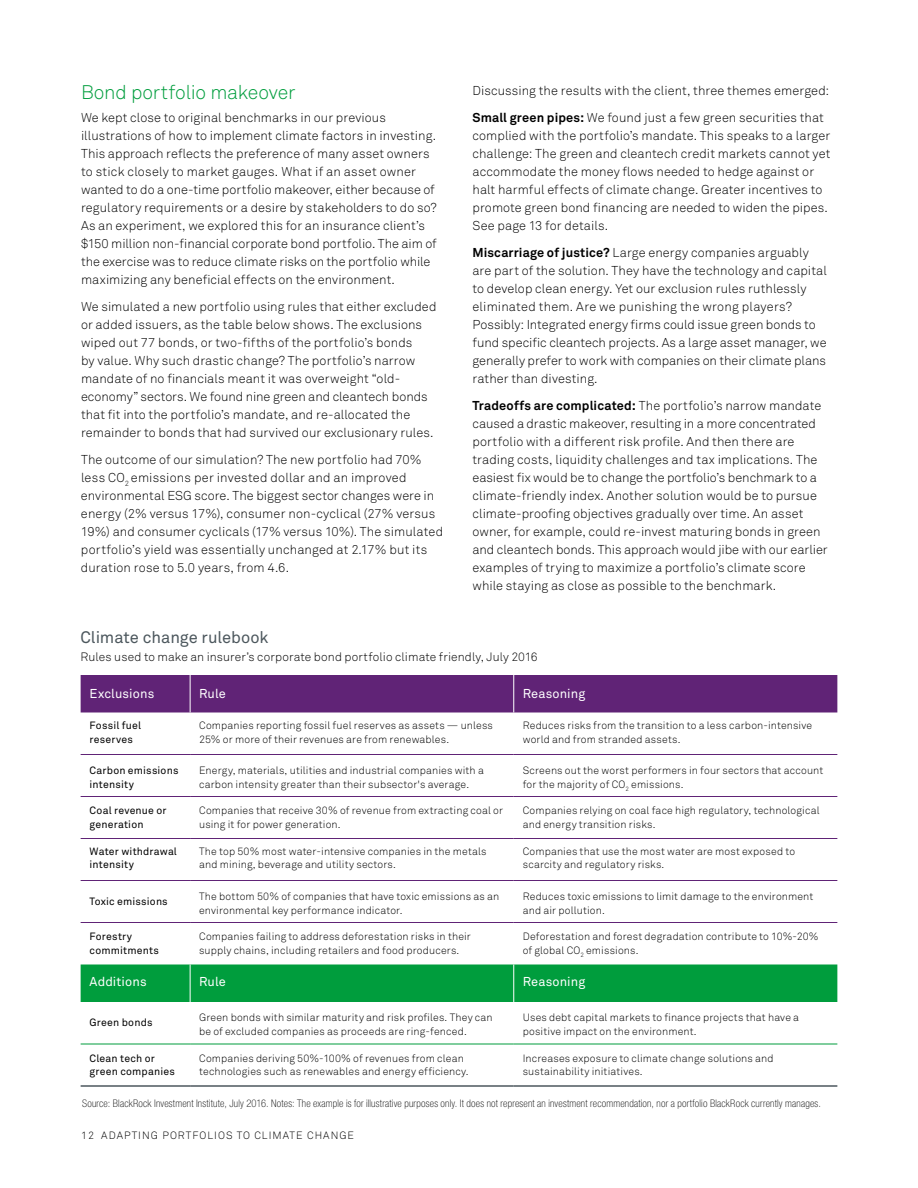
<style>
.page{position:relative;width:918px;height:1188px;background:#fff}
.page>*{position:absolute;margin:0;border:0;box-sizing:border-box;transform-origin:0 0}
.t1{font:19.5px "Akkurat Light Pro";letter-spacing:-.01em;color:#009d3d}
.t2{font:16.5px "Akkurat Pro";color:#4c575d}
.t3{font:12.75px/18px "Akkurat Light Pro";letter-spacing:.005em;color:#000}
.t4{font:12.75px "Akkurat Pro";letter-spacing:.01em;color:#fff}
.t5{font:12px "Akkurat Light Pro";letter-spacing:.01em;color:#000}
.t6{font:10.5px/13.5px "Akkurat Light Pro";letter-spacing:.015em;color:#000}
.t7{font:100 condensed 10.5px "Helvetica Neue LT Std";letter-spacing:.02em;color:#000}
.t8{font:10.5px/13.5px "Akkurat Pro";letter-spacing:.02em;color:#000}
.t9{font:10.5px "Akkurat Light Pro";letter-spacing:.1em;color:#000}
.s1{font-family:"Akkurat Pro";font-weight:700}
</style>
<div class="page">
<div style="left:81px;top:675px;width:756px;height:37px;background:#602376"></div>
<div style="left:81px;top:964px;width:756px;height:38px;background:#009d3d"></div>
<hr style="left:81px;top:754px;width:109px;height:1px;background:#602376">
<hr style="left:190px;top:754px;width:324px;height:1px;background:#602376">
<hr style="left:514px;top:754px;width:323px;height:1px;background:#602376">
<hr style="left:81px;top:796px;width:109px;height:1px;background:#602376">
<hr style="left:190px;top:796px;width:324px;height:1px;background:#602376">
<hr style="left:514px;top:796px;width:323px;height:1px;background:#602376">
<hr style="left:81px;top:838px;width:109px;height:1px;background:#602376">
<hr style="left:190px;top:838px;width:324px;height:1px;background:#602376">
<hr style="left:514px;top:838px;width:323px;height:1px;background:#602376">
<hr style="left:81px;top:880px;width:109px;height:1px;background:#602376">
<hr style="left:190px;top:880px;width:324px;height:1px;background:#602376">
<hr style="left:514px;top:880px;width:323px;height:1px;background:#602376">
<hr style="left:81px;top:922px;width:109px;height:1px;background:#602376">
<hr style="left:190px;top:922px;width:324px;height:1px;background:#602376">
<hr style="left:514px;top:922px;width:323px;height:1px;background:#602376">
<hr style="left:81px;top:1044px;width:109px;height:1px;background:#009d3d">
<hr style="left:190px;top:1044px;width:324px;height:1px;background:#009d3d">
<hr style="left:514px;top:1044px;width:323px;height:1px;background:#009d3d">
<hr style="left:81px;top:1085px;width:109px;height:2px;background:#4c575d">
<hr style="left:190px;top:1085px;width:324px;height:2px;background:#4c575d">
<hr style="left:514px;top:1085px;width:323px;height:2px;background:#4c575d">
<hr style="left:190px;top:675px;width:1px;height:37px;background:#fff">
<hr style="left:513px;top:675px;width:1px;height:37px;background:#fff">
<hr style="left:190px;top:964px;width:1px;height:38px;background:#fff">
<hr style="left:513px;top:964px;width:1px;height:38px;background:#fff">
<h1 class="t1" style="left:81px;top:81px;width:216px">Bond portfolio makeover</h1>
<p class="t3" style="left:81px;top:108px;width:357px">We kept close to original benchmarks in our previous illustrations of how to implement climate factors in investing.<br>This approach reflects the preference of many asset owners to stick closely to market gauges. What if an asset owner wanted to do a one-time portfolio makeover, either because of regulatory requirements or a desire by stakeholders to do so?<br>As an experiment, we explored this for an insurance client’s $150 million non-financial corporate bond portfolio. The aim of the exercise was to reduce climate risks on the portfolio while maximizing any beneficial effects on the environment.</p>
<p class="t3" style="left:81px;top:297px;width:357px">We simulated a new portfolio using rules that either excluded or added issuers, as the table below shows. The exclusions wiped out 77 bonds, or two-fifths of the portfolio’s bonds<br>by value. Why such drastic change? The portfolio’s narrow mandate of no financials meant it was overweight “old&shy;economy” sectors. We found nine green and cleantech bonds that fit into the portfolio’s mandate, and re-allocated the remainder to bonds that had survived our exclusionary rules.</p>
<p class="t3" style="left:81px;top:450px;width:364px">The outcome of our simulation? The new portfolio had 70% less CO<sub>2</sub> emissions per invested dollar and an improved environmental ESG score. The biggest sector changes were in energy (2% versus 17%), consumer non-cyclical (27% versus 19%) and consumer cyclicals (17% versus 10%). The simulated portfolio’s yield was essentially unchanged at 2.17% but its duration rose to 5.0 years, from 4.6.</p>
<p class="t3" style="left:472px;top:77px;width:358px;line-height:27px">Discussing the results with the client, three themes emerged:<br><span class="s1">Small green pipes:</span> We found just a few green securities that</p>
<p class="t3" style="left:472px;top:126px;width:359px">complied with the portfolio’s mandate. This speaks to a larger challenge: The green and cleantech credit markets cannot yet accommodate the money flows needed to hedge against or halt harmful effects of climate change. Greater incentives to promote green bond financing are needed to widen the pipes.<br>See page 13 for details.</p>
<p class="t3" style="left:472px;top:243px;width:356px"><span class="s1">Miscarriage of justice?</span> Large energy companies arguably are part of the solution. They have the technology and capital to develop clean energy. Yet our exclusion rules ruthlessly eliminated them. Are we punishing the wrong players?<br>Possibly: Integrated energy firms could issue green bonds to fund specific cleantech projects. As a large asset manager, we generally prefer to work with companies on their climate plans rather than divesting.</p>
<p class="t3" style="left:472px;top:396px;width:357px"><span class="s1">Tradeoffs are complicated:</span> The portfolio’s narrow mandate caused a drastic makeover, resulting in a more concentrated portfolio with a different risk profile. And then there are trading costs, liquidity challenges and tax implications. The easiest fix would be to change the portfolio’s benchmark to a climate-friendly index. Another solution would be to pursue climate-proofing objectives gradually over time. An asset owner, for example, could re-invest maturing bonds in green and cleantech bonds. This approach would jibe with our earlier examples of trying to maximize a portfolio’s climate score while staying as close as possible to the benchmark.</p>
<p class="t2" style="left:81px;top:628px;width:189px">Climate change rulebook</p>
<p class="t5" style="left:81px;top:650px;width:459px">Rules used to make an insurer’s corporate bond portfolio climate friendly, July 2016</p>
<p class="t4" style="left:90px;top:686px;width:66px">Exclusions</p>
<p class="t4" style="left:199px;top:686px;width:28px">Rule</p>
<p class="t4" style="left:523px;top:686px;width:64px">Reasoning</p>
<p class="t8" style="left:90px;top:719px;width:53px">Fossil fuel reserves</p>
<p class="t6" style="left:199px;top:719px;width:295px">Companies reporting fossil fuel reserves as assets — unless<br>25% or more of their revenues are from renewables.</p>
<p class="t6" style="left:523px;top:719px;width:291px">Reduces risks from the transition to a less carbon-intensive world and from stranded assets.</p>
<p class="t8" style="left:90px;top:764px;width:90px">Carbon emissions intensity</p>
<p class="t6" style="left:199px;top:764px;width:286px">Energy, materials, utilities and industrial companies with a carbon intensity greater than their subsector's average.</p>
<p class="t6" style="left:523px;top:764px;width:302px">Screens out the worst performers in four sectors that account for the majority of CO<sub>2</sub> emissions.</p>
<p class="t8" style="left:90px;top:804px;width:78px">Coal revenue or generation</p>
<p class="t6" style="left:199px;top:804px;width:306px">Companies that receive 30% of revenue from extracting coal or using it for power generation.</p>
<p class="t6" style="left:523px;top:804px;width:298px">Companies relying on coal face high regulatory, technological and energy transition risks.</p>
<p class="t8" style="left:90px;top:845px;width:89px">Water withdrawal intensity</p>
<p class="t6" style="left:199px;top:845px;width:289px">The top 50% most water-intensive companies in the metals and mining, beverage and utility sectors.</p>
<p class="t6" style="left:523px;top:845px;width:274px">Companies that use the most water are most exposed to scarcity and regulatory risks.</p>
<p class="t8" style="left:90px;top:894px;width:80px">Toxic emissions</p>
<p class="t6" style="left:199px;top:890px;width:302px">The bottom 50% of companies that have toxic emissions as an environmental key performance indicator.</p>
<p class="t6" style="left:523px;top:890px;width:292px">Reduces toxic emissions to limit damage to the environment and air pollution.</p>
<p class="t8" style="left:90px;top:930px;width:71px">Forestry commitments</p>
<p class="t6" style="left:199px;top:930px;width:273px">Companies failing to address deforestation risks in their supply chains, including retailers and food producers.</p>
<p class="t6" style="left:523px;top:930px;width:297px">Deforestation and forest degradation contribute to 10%-20% of global CO<sub>2</sub> emissions.</p>
<p class="t4" style="left:90px;top:974px;width:59px">Additions</p>
<p class="t4" style="left:199px;top:974px;width:28px">Rule</p>
<p class="t4" style="left:523px;top:974px;width:64px">Reasoning</p>
<p class="t8" style="left:90px;top:1016px;width:64px">Green bonds</p>
<p class="t6" style="left:199px;top:1011px;width:295px">Green bonds with similar maturity and risk profiles. They can be of excluded companies as proceeds are ring-fenced.</p>
<p class="t6" style="left:523px;top:1011px;width:278px">Uses debt capital markets to finance projects that have a positive impact on the environment.</p>
<p class="t8" style="left:90px;top:1052px;width:87px">Clean tech or green companies</p>
<p class="t6" style="left:199px;top:1052px;width:271px">Companies deriving 50%-100% of revenues from clean technologies such as renewables and energy efficiency.</p>
<p class="t6" style="left:523px;top:1052px;width:252px">Increases exposure to climate change solutions and sustainability initiatives.</p>
<p class="t7" style="left:82px;top:1097px;width:740px">Source: BlackRock Investment Institute, July 2016. Notes: The example is for illustrative purposes only. It does not represent an investment recommendation, nor a portfolio BlackRock currently manages.</p>
<p class="t9" style="left:81px;top:1129px;width:275px">12 ADAPTING PORTFOLIOS TO CLIMATE CHANGE</p>
</div>
